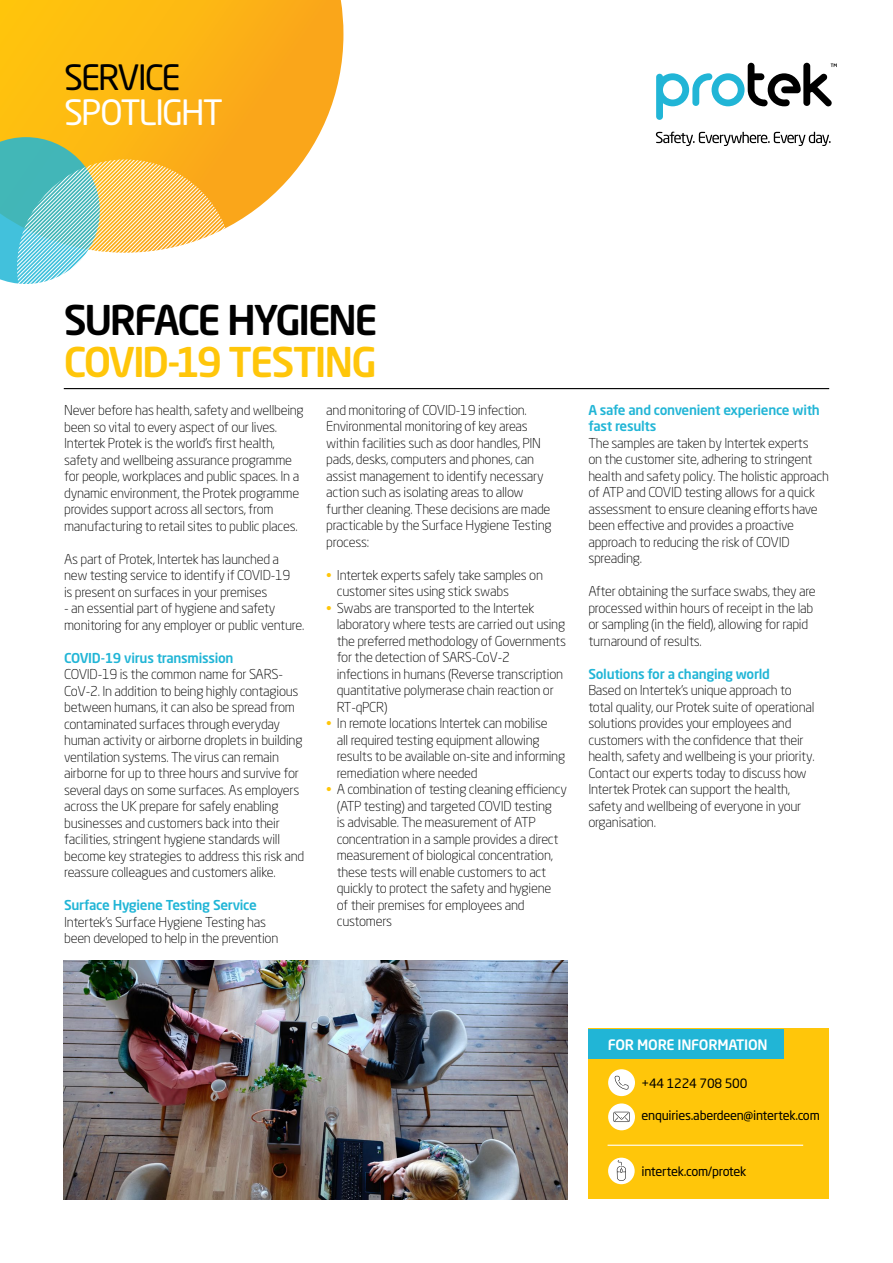
<style>
.page{position:relative;width:893px;height:1263px;background:#fff}
.page>*{position:absolute;margin:0;border:0;box-sizing:border-box;transform-origin:0 0}
.t1{font:500 40.5px "Neo Sans Std";letter-spacing:-.05em;color:#ffc60a}
.t2{font:500 40.5px "Neo Sans Std";letter-spacing:-.065em;color:#000}
.t3{font:34.5px "Neo Sans Std";letter-spacing:-.055em;color:#fff}
.t4{font:34.5px "Neo Sans Std";letter-spacing:-.06em;color:#000}
.t5{font:500 14.25px "Neo Sans Std";letter-spacing:-.02em;color:#fff}
.t6{font:300 13.5px/16.5px "Neo Sans Std";letter-spacing:-.02em;color:#000}
.t7{font:500 13.5px/16.5px "Neo Sans Std";letter-spacing:-.02em;color:#21b5d6}
.t8{font:12.75px "Neo Sans Std";letter-spacing:-.02em;color:#000}
.s1{color:#ffc60a}
</style>
<div class="page">
<svg style="left:656px;top:132px;width:174px;height:14px"></svg>
<svg style="left:656px;top:63px;width:181px;height:57px"></svg>
<img style="left:64px;top:960px;width:503px;height:239px">
<svg style="left:0;top:0;width:343px;height:224px;background:#fcba2b"></svg>
<svg style="left:0;top:137px;width:100px;height:147px;background:#69ba9f"></svg>
<svg style="left:17px;top:159px;width:216px;height:125px"></svg>
<hr style="left:64px;top:388px;width:765px;height:1px;background:#000">
<div style="left:588px;top:1029px;width:241px;height:170px;background:#ffc60a"></div>
<div style="left:588px;top:1029px;width:196px;height:29px;background:#21b5d6"></div>
<div style="left:608px;top:1069px;width:27px;height:27px;background:#fff;border-radius:50%"></div>
<svg style="left:615px;top:1076px;width:13px;height:13px"></svg>
<div style="left:608px;top:1103px;width:27px;height:27px;background:#fff;border-radius:50%"></div>
<svg style="left:613px;top:1112px;width:17px;height:10px"></svg>
<div style="left:608px;top:1158px;width:27px;height:26px;background:#fff;border-radius:50%"></div>
<svg style="left:617px;top:1160px;width:9px;height:21px"></svg>
<hr style="left:608px;top:1145px;width:195px;height:1px;background:#fff">
<h2 class="t4" style="left:64px;top:56px;width:118px">SERVICE</h2>
<h2 class="t3" style="left:64px;top:91px;width:160px">SPOTLIGHT</h2>
<h1 class="t2" style="left:64px;top:294px;width:316px">SURFACE HYGIENE</h1>
<h1 class="t1" style="left:64px;top:336px;width:315px">COVID-19 TESTING</h1>
<p class="t6" style="left:64px;top:402px;width:241px">Never before has health, safety and wellbeing been so vital to every aspect of our lives.<br>Intertek Protek is the world’s first health, safety and wellbeing assurance programme for people, workplaces and public spaces. In a dynamic environment, the Protek programme provides support across all sectors, from manufacturing to retail sites to public places.</p>
<p class="t6" style="left:64px;top:550px;width:228px">As part of Protek, Intertek has launched a new testing service to identify if COVID-19 is present on surfaces in your premises</p>
<p class="t6" style="left:64px;top:600px;width:242px">- an essential part of hygiene and safety monitoring for any employer or public venture.</p>
<p class="t7" style="left:64px;top:649px;width:171px">COVID-19 virus transmission</p>
<p class="t6" style="left:64px;top:666px;width:242px">COVID-19 is the common name for SARS-CoV-2. In addition to being highly contagious between humans, it can also be spread from contaminated surfaces through everyday human activity or airborne droplets in building ventilation systems. The virus can remain airborne for up to three hours and survive for several days on some surfaces. As employers across the UK prepare for safely enabling businesses and customers back into their facilities, stringent hygiene standards will become key strategies to address this risk and reassure colleagues and customers alike.</p>
<p class="t7" style="left:64px;top:896px;width:194px">Surface Hygiene Testing Service</p>
<p class="t6" style="left:64px;top:913px;width:216px">Intertek’s Surface Hygiene Testing has been developed to help in the prevention</p>
<p class="t6" style="left:326px;top:402px;width:227px">and monitoring of COVID-19 infection.<br>Environmental monitoring of key areas within facilities such as door handles, PIN pads, desks, computers and phones, can assist management to identify necessary action such as isolating areas to allow further cleaning. These decisions are made practicable by the Surface Hygiene Testing process:</p>
<p class="t6" style="left:337px;top:567px;width:208px;text-indent:-11px"><span class="s1">•</span> Intertek experts safely take samples on customer sites using stick swabs</p>
<p class="t6" style="left:337px;top:600px;width:231px;text-indent:-11px"><span class="s1">•</span> Swabs are transported to the Intertek laboratory where tests are carried out using the preferred methodology of Governments for the detection of SARS-CoV-2<br>infections in humans (Reverse transcription quantitative polymerase chain reaction or RT-qPCR)</p>
<p class="t6" style="left:337px;top:715px;width:230px;text-indent:-11px"><span class="s1">•</span> In remote locations Intertek can mobilise<br>all required testing equipment allowing results to be available on-site and informing remediation where needed</p>
<p class="t6" style="left:337px;top:781px;width:232px;text-indent:-11px"><span class="s1">•</span> A combination of testing cleaning efficiency (ATP testing) and targeted COVID testing<br>is advisable. The measurement of ATP concentration in a sample provides a direct measurement of biological concentration, these tests will enable customers to act quickly to protect the safety and hygiene<br>of their premises for employees and customers</p>
<p class="t7" style="left:588px;top:401px;width:233px">A safe and convenient experience with fast results</p>
<p class="t6" style="left:588px;top:434px;width:242px">The samples are taken by Intertek experts<br>on the customer site, adhering to stringent health and safety policy. The holistic approach of ATP and COVID testing allows for a quick assessment to ensure cleaning efforts have been effective and provides a proactive approach to reducing the risk of COVID spreading.</p>
<p class="t6" style="left:588px;top:583px;width:229px">After obtaining the surface swabs, they are processed within hours of receipt in the lab or sampling (in the field), allowing for rapid turnaround of results.</p>
<p class="t7" style="left:588px;top:665px;width:183px">Solutions for a changing world</p>
<p class="t6" style="left:588px;top:682px;width:228px">Based on Intertek’s unique approach to total quality, our Protek suite of operational solutions provides your employees and customers with the confidence that their health, safety and wellbeing is your priority.<br>Contact our experts today to discuss how Intertek Protek can support the health, safety and wellbeing of everyone in your organisation.</p>
<p class="t5" style="left:608px;top:1035px;width:161px">FOR MORE INFORMATION</p>
<p class="t8" style="left:642px;top:1075px;width:107px">+44 1224 708 500</p>
<p class="t8" style="left:642px;top:1108px;width:180px">enquiries.aberdeen@intertek.com</p>
<p class="t8" style="left:641px;top:1163px;width:107px">intertek.com/protek</p>
</div>
